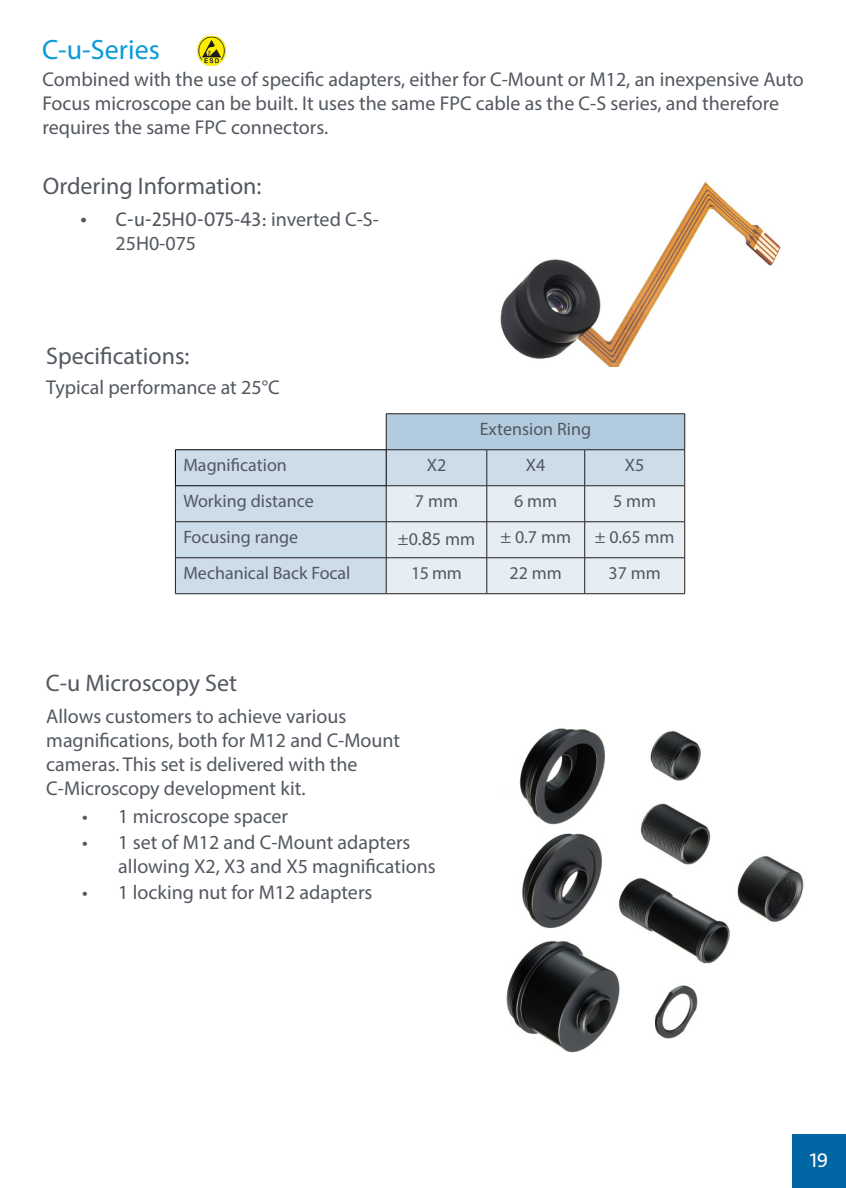
<style>
.page{position:relative;width:846px;height:1188px;background:#fff}
.page>*{position:absolute;margin:0;border:0;box-sizing:border-box;transform-origin:0 0}
.t1{font:28px "Myriad Pro";color:#089ad9}
.t2{font:24px "Myriad Pro";color:#535860}
.t3{font:20px/24px "Myriad Pro";color:#535860}
.t4{font:20px "The Sans C4 s";color:#535860}
.t5{font:20px "The Sans C4 s";color:#fff}
.t6{font:18px "Myriad Pro";color:#535860}
.s1{font-family:"Myriad Pro"}
.s2{font-size:20px}
</style>
<div class="page">
<div style="left:792px;top:1134px;width:54px;height:54px;background:#0066a4"></div>
<div style="left:386px;top:414px;width:299px;height:36px;background:#b3cbdf"></div>
<div style="left:176px;top:450px;width:508px;height:143px;background:#ccdce9"></div>
<div style="left:387px;top:486px;width:297px;height:107px;background:#e6eef4"></div>
<hr style="left:487px;top:449px;width:98px;height:1px;background:#231f20">
<hr style="left:585px;top:449px;width:100px;height:1px;background:#231f20">
<hr style="left:175px;top:486px;width:1px;height:36px;background:#231f20">
<hr style="left:386px;top:485px;width:101px;height:1px;background:#231f20">
<hr style="left:487px;top:485px;width:98px;height:1px;background:#231f20">
<hr style="left:585px;top:485px;width:100px;height:1px;background:#231f20">
<hr style="left:175px;top:521px;width:211px;height:1px;background:#231f20">
<hr style="left:175px;top:522px;width:1px;height:36px;background:#231f20">
<hr style="left:386px;top:521px;width:101px;height:1px;background:#231f20">
<hr style="left:487px;top:521px;width:98px;height:1px;background:#231f20">
<hr style="left:585px;top:521px;width:100px;height:1px;background:#231f20">
<hr style="left:175px;top:557px;width:211px;height:1px;background:#231f20">
<hr style="left:175px;top:558px;width:1px;height:36px;background:#231f20">
<hr style="left:386px;top:557px;width:101px;height:1px;background:#231f20">
<hr style="left:487px;top:557px;width:98px;height:1px;background:#231f20">
<hr style="left:585px;top:557px;width:100px;height:1px;background:#231f20">
<hr style="left:175px;top:593px;width:211px;height:1px;background:#231f20">
<hr style="left:386px;top:593px;width:101px;height:1px;background:#231f20">
<hr style="left:487px;top:593px;width:98px;height:1px;background:#231f20">
<hr style="left:585px;top:593px;width:100px;height:1px;background:#231f20">
<hr style="left:684px;top:414px;width:1px;height:36px;background:#231f20">
<hr style="left:486px;top:450px;width:1px;height:36px;background:#231f20">
<hr style="left:584px;top:450px;width:1px;height:36px;background:#231f20">
<hr style="left:684px;top:450px;width:1px;height:36px;background:#231f20">
<hr style="left:386px;top:486px;width:1px;height:36px;background:#231f20">
<hr style="left:486px;top:486px;width:1px;height:36px;background:#231f20">
<hr style="left:584px;top:486px;width:1px;height:36px;background:#231f20">
<hr style="left:684px;top:486px;width:1px;height:36px;background:#231f20">
<hr style="left:386px;top:522px;width:1px;height:36px;background:#231f20">
<hr style="left:486px;top:522px;width:1px;height:36px;background:#231f20">
<hr style="left:584px;top:522px;width:1px;height:36px;background:#231f20">
<hr style="left:684px;top:522px;width:1px;height:36px;background:#231f20">
<hr style="left:386px;top:558px;width:1px;height:36px;background:#231f20">
<hr style="left:486px;top:558px;width:1px;height:36px;background:#231f20">
<hr style="left:584px;top:558px;width:1px;height:36px;background:#231f20">
<hr style="left:684px;top:558px;width:1px;height:36px;background:#231f20">
<hr style="left:386px;top:413px;width:101px;height:1px;background:#231f20">
<hr style="left:386px;top:414px;width:1px;height:36px;background:#231f20">
<hr style="left:487px;top:413px;width:98px;height:1px;background:#231f20">
<hr style="left:585px;top:413px;width:100px;height:1px;background:#231f20">
<hr style="left:386px;top:449px;width:101px;height:1px;background:#231f20">
<hr style="left:175px;top:449px;width:211px;height:1px;background:#000">
<hr style="left:175px;top:450px;width:1px;height:36px;background:#000">
<hr style="left:386px;top:450px;width:1px;height:36px;background:#000">
<hr style="left:175px;top:485px;width:211px;height:1px;background:#000">
<img style="left:506px;top:728px;width:298px;height:325px">
<img style="left:500px;top:182px;width:281px;height:184px">
<img style="left:197px;top:36px;width:29px;height:29px">
<h1 class="t1" style="left:42px;top:32px;width:119px">C-u-Series</h1>
<p class="t3" style="left:43px;top:67px;width:763px">Combined with the use of specific adapters, either for C-Mount or M12, an inexpensive Auto<br>Focus microscope can be built. It uses the same FPC cable as the C-S series, and therefore requires the same FPC connectors.</p>
<p class="t2" style="left:43px;top:171px;width:220px">Ordering Information:</p>
<p class="t4" style="left:79px;top:206px;width:301px">• C-u-25H0-075-43: <span class="s1">inverted C-S-</span></p>
<p class="t3" style="left:115px;top:231px;width:82px">25H0-075</p>
<p class="t2" style="left:46px;top:341px;width:145px">Specifications:</p>
<p class="t3" style="left:46px;top:375px;width:235px">Typical performance at 25°C</p>
<p class="t6" style="left:480px;top:418px;width:113px">Extension Ring</p>
<p class="t6" style="left:183px;top:454px;width:105px">Magnification</p>
<p class="t6" style="left:427px;top:454px;width:21px">X2</p>
<p class="t6" style="left:526px;top:454px;width:21px">X4</p>
<p class="t6" style="left:625px;top:454px;width:21px">X5</p>
<p class="t6" style="left:183px;top:490px;width:132px">Working distance</p>
<p class="t6" style="left:415px;top:490px;width:45px">7 mm</p>
<p class="t6" style="left:514px;top:490px;width:45px">6 mm</p>
<p class="t6" style="left:613px;top:490px;width:45px">5 mm</p>
<p class="t6" style="left:183px;top:526px;width:116px">Focusing range</p>
<p class="t6" style="left:398px;top:527px;width:79px">±0.<span class="s2">8</span>5 mm</p>
<p class="t6" style="left:500px;top:526px;width:72px">± 0.7 mm</p>
<p class="t6" style="left:595px;top:526px;width:81px">± 0.65 mm</p>
<p class="t6" style="left:183px;top:562px;width:169px">Mechanical Back Focal</p>
<p class="t6" style="left:411px;top:562px;width:52px">15 mm</p>
<p class="t6" style="left:510px;top:562px;width:54px">22 mm</p>
<p class="t6" style="left:609px;top:562px;width:54px">37 mm</p>
<p class="t2" style="left:46px;top:668px;width:193px">C-u Microscopy Set</p>
<p class="t3" style="left:46px;top:704px;width:355px">Allows customers to achieve various magnifications, both for M12 and C-Mount cameras. This set is delivered with the C-Microscopy development kit.</p>
<p class="t3" style="left:82px;top:804px;width:207px">• 1 microscope spacer</p>
<p class="t3" style="left:118px;top:830px;width:319px;text-indent:-36px">• 1 set of M12 and C-Mount adapters allowing X2, X3 and X5 magnifications</p>
<p class="t3" style="left:82px;top:880px;width:292px">• 1 locking nut for M12 adapters</p>
<p class="t5" style="left:810px;top:1147px;width:20px">19</p>
</div>
